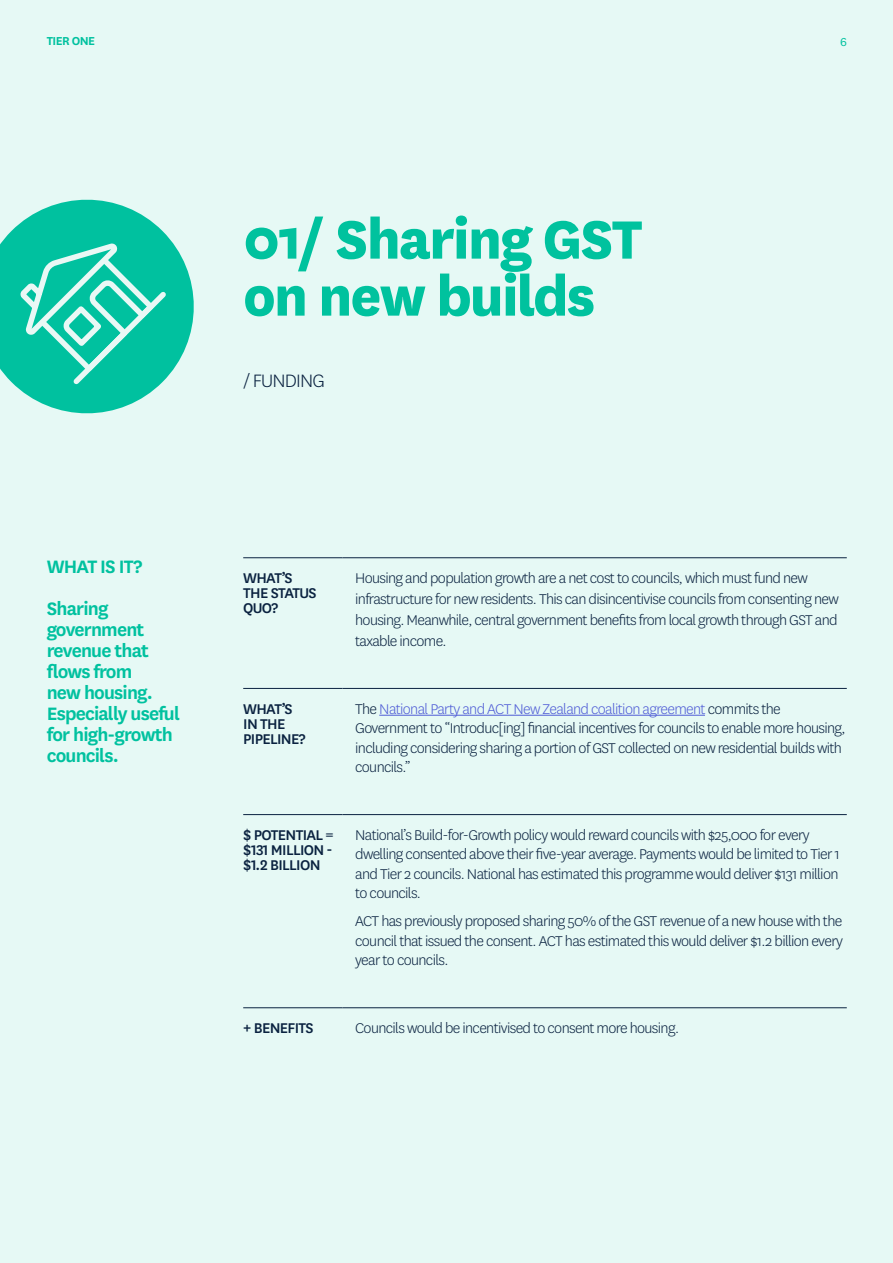
<style>
.page{position:relative;width:893px;height:1263px;background:#e6f9f5}
.page>*{position:absolute;margin:0;border:0;box-sizing:border-box;transform-origin:0 0}
.H1_White{font:800 63px/57px "National";letter-spacing:-.03em;color:#00c29e}
.H1_White-2{font:600 21px/21px "National";letter-spacing:-.04em;color:#00c19f}
.H1_White-3{font:300 21px "National";letter-spacing:-.04em;color:#0a2240}
.Paragraph_Style_1{font:300 16.5px/19.5px "National";letter-spacing:-.04em;color:#0a2240}
.Paragraph_Style_1-2{font:500 16.5px/15px "National";letter-spacing:-.04em;color:#0a2240}
.t1{font:600 13.5px "National";letter-spacing:-.04em;color:#00c19f}
.t2{font:13.5px "National";color:#00c19f}
.s1{color:#4f5cd6}
.s2{font-weight:800}
</style>
<div class="page">
<hr style="left:243px;top:557px;width:99px;height:1px;background:#0a2240">
<hr style="left:342px;top:557px;width:505px;height:1px;background:#0a2240">
<hr style="left:243px;top:688px;width:99px;height:1px;background:#0a2240">
<hr style="left:342px;top:688px;width:505px;height:1px;background:#0a2240">
<hr style="left:243px;top:814px;width:99px;height:1px;background:#0a2240">
<hr style="left:342px;top:814px;width:505px;height:1px;background:#0a2240">
<hr style="left:243px;top:1007px;width:99px;height:1px;background:#0a2240">
<hr style="left:342px;top:1007px;width:505px;height:1px;background:#0a2240">
<hr style="left:379px;top:715px;width:326px;height:1px;background:#4f5cd6">
<svg style="left:0;top:199px;width:194px;height:215px;fill:#00c19f"></svg>
<svg style="left:15px;top:241px;width:156px;height:148px"></svg>
<p class="t1" style="left:47px;top:32px;width:50px">TIER ONE</p>
<p class="t2" style="left:840px;top:33px;width:8px">6</p>
<p class="H1_White" style="left:243px;top:206px;width:401px">01/ Sharing GST on new builds</p>
<p class="H1_White-3" style="left:243px;top:367px;width:83px">/ FUNDING</p>
<p class="H1_White-2" style="left:47px;top:554px;width:97px">WHAT IS IT?</p>
<p class="H1_White-2" style="left:47px;top:596px;width:135px">Sharing government revenue that flows from<br>new housing.<br>Especially useful for high-growth councils.</p>
<p class="Paragraph_Style_1-2" style="left:243px;top:569px;width:51px">WHAT’S</p>
<p class="Paragraph_Style_1-2" style="left:243px;top:584px;width:75px">THE STATUS<br>QUO?</p>
<p class="Paragraph_Style_1" style="left:355px;top:567px;width:485px;line-height:21px">Housing and population growth are a net cost to councils, which must fund new infrastructure for new residents. This can disincentivise councils from consenting new housing. Meanwhile, central government benefits from local growth through GST and taxable income.</p>
<p class="Paragraph_Style_1-2" style="left:243px;top:700px;width:51px">WHAT’S</p>
<p class="Paragraph_Style_1-2" style="left:243px;top:715px;width:64px">IN THE<br>PIPELINE?</p>
<p class="Paragraph_Style_1" style="left:355px;top:698px;width:492px">The <span class="s1">National Party and ACT New Zealand coalition agreement</span> commits the Government to “Introduc[ing] financial incentives for councils to enable more housing, including considering sharing a portion of GST collected on new residential builds with councils.”</p>
<p class="Paragraph_Style_1-2" style="left:243px;top:826px;width:92px">$ POTENTIAL =</p>
<p class="Paragraph_Style_1-2" style="left:243px;top:841px;width:91px">$131 MILLION -</p>
<p class="Paragraph_Style_1-2" style="left:243px;top:856px;width:79px">$1.2 BILLION</p>
<p class="Paragraph_Style_1" style="left:355px;top:824px;width:486px">National’s Build-for-Growth policy would reward councils with $25,000 for every dwelling consented above their five-year average. Payments would be limited to Tier 1 and Tier 2 councils. National has estimated this programme would deliver $131 million to councils.</p>
<p class="Paragraph_Style_1" style="left:355px;top:911px;width:489px;text-align:justify">ACT has previously proposed sharing 50% of the GST revenue of a new house with the council that issued the consent. ACT has estimated this would deliver $1.2 billion every year to councils.</p>
<p class="Paragraph_Style_1-2" style="left:243px;top:1019px;width:72px"><span class="s2">+</span> BENEFITS</p>
<p class="Paragraph_Style_1" style="left:355px;top:1018px;width:325px">Councils would be incentivised to consent more housing.</p>
</div>
